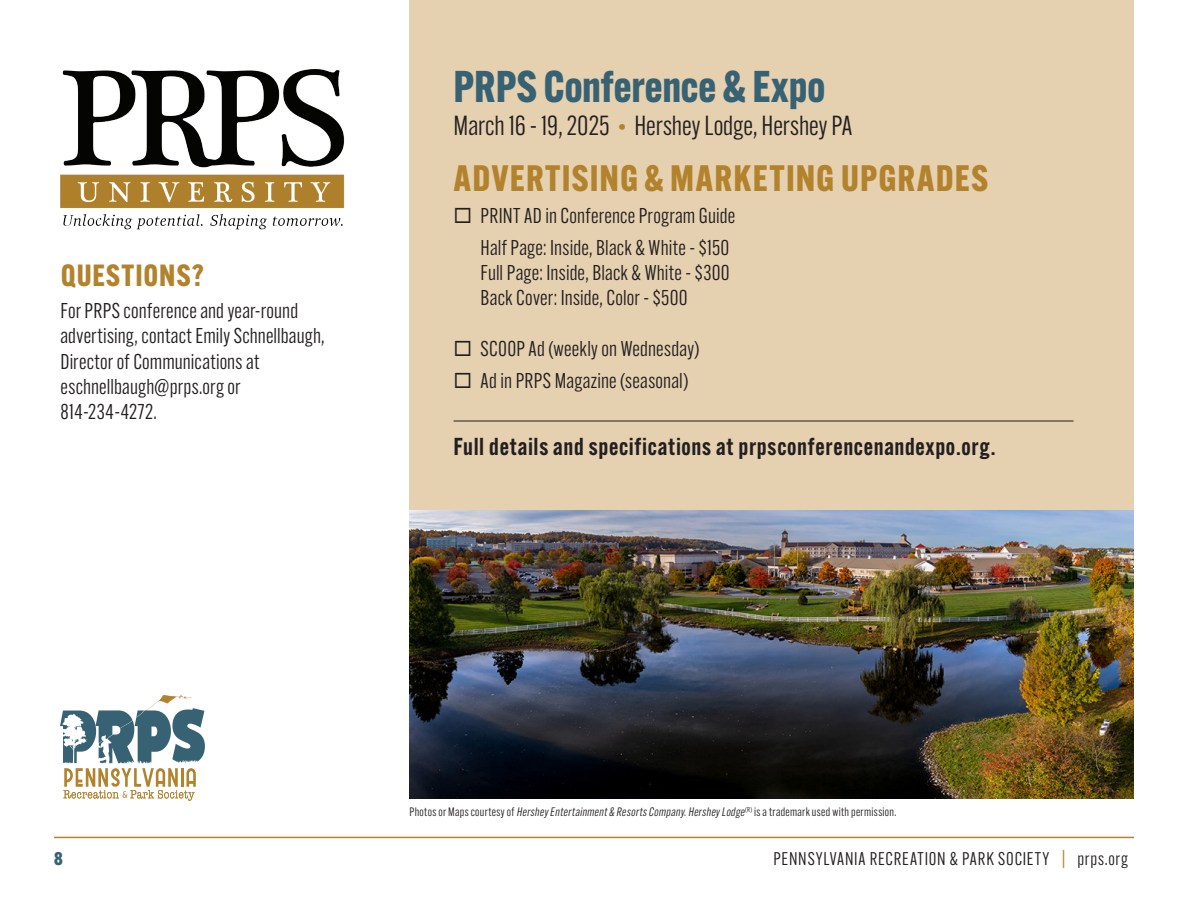
<style>
.page{position:relative;width:1188px;height:918px;background:#fff}
.page>*{position:absolute;margin:0;border:0;box-sizing:border-box;transform-origin:0 0}
.t1{font:700 43.5px "Alternate Gothic ATF";color:#376274}
.t2{font:700 36px "Alternate Gothic ATF";letter-spacing:.04em;color:#b2832c}
.t3{font:700 30px "Alternate Gothic ATF";letter-spacing:.035em;color:#b2832c}
.t4{font:27px "Alternate Gothic ATF";color:#231f20}
.t5{font:600 24px "Alternate Gothic ATF";letter-spacing:.03em;color:#231f20}
.t6{font:21px/25.2px "Alternate Gothic ATF";letter-spacing:.01em;color:#231f20}
.t7{font:18px "Alternate Gothic ATF";letter-spacing:.05em;color:#231f20}
.t8{font:800 18px "Alternate Gothic ATF";color:#376274}
.t9{font:12px "Alternate Gothic ATF";letter-spacing:.03em;color:#231f20}
.s1{color:#b2832c}
.s2{font-style:italic}
</style>
<div class="page">
<hr style="left:54px;top:837px;width:1080px;height:1px;background:#b2832c">
<div style="left:410px;top:0;width:724px;height:798px;background:#e5d0b0"></div>
<svg style="left:60px;top:694px;width:145px;height:107px"></svg>
<img style="left:60px;top:69px;width:285px;height:161px">
<hr style="left:454px;top:421px;width:620px;height:1px;background:#231f20">
<img style="left:410px;top:511px;width:724px;height:287px">
<p class="t3" style="left:61px;top:257px;width:144px">QUESTIONS?</p>
<p class="t6" style="left:60px;top:298px;width:266px">For PRPS conference and year-round advertising, contact Emily Schnellbaugh,<br>Director of Communications at eschnellbaugh@prps.org or<br>814-234-4272.</p>
<p class="t1" style="left:454px;top:59px;width:373px">PRPS Conference &amp; Expo</p>
<p class="t4" style="left:454px;top:109px;width:400px">March 16 - 19, 2025 <span class="s1">•</span> Hershey Lodge, Hershey PA</p>
<p class="t2" style="left:454px;top:156px;width:536px">ADVERTISING &amp; MARKETING UPGRADES</p>
<p class="t6" style="left:454px;top:203px;width:283px">◻ PRINT AD in Conference Program Guide</p>
<p class="t6" style="left:481px;top:235px;width:251px;text-align:justify">Half Page: Inside, Black &amp; White - $150<br>Full Page: Inside, Black &amp; White - $300<br>Back Cover: Inside, Color - $500</p>
<p class="t6" style="left:454px;top:336px;width:247px">◻ SCOOP Ad (weekly on Wednesday)</p>
<p class="t6" style="left:454px;top:368px;width:237px">◻ Ad in PRPS Magazine (seasonal)</p>
<p class="t5" style="left:454px;top:431px;width:543px">Full details and specifications at prpsconferencenandexpo.org.</p>
<p class="t9" style="left:410px;top:804px;width:488px">Photos or Maps courtesy of <span class="s2">HersheyEntertainment&amp; ResortsCompany</span>. <span class="s2">HersheyLodge</span><sup>(R)</sup> is a trademark used with permission.</p>
<p class="t8" style="left:54px;top:848px;width:10px">8</p>
<p class="t7" style="left:774px;top:848px;width:356px">PENNSYLVANIA RECREATION &amp; PARK SOCIETY <span class="s1">|</span> prps.org</p>
</div>
